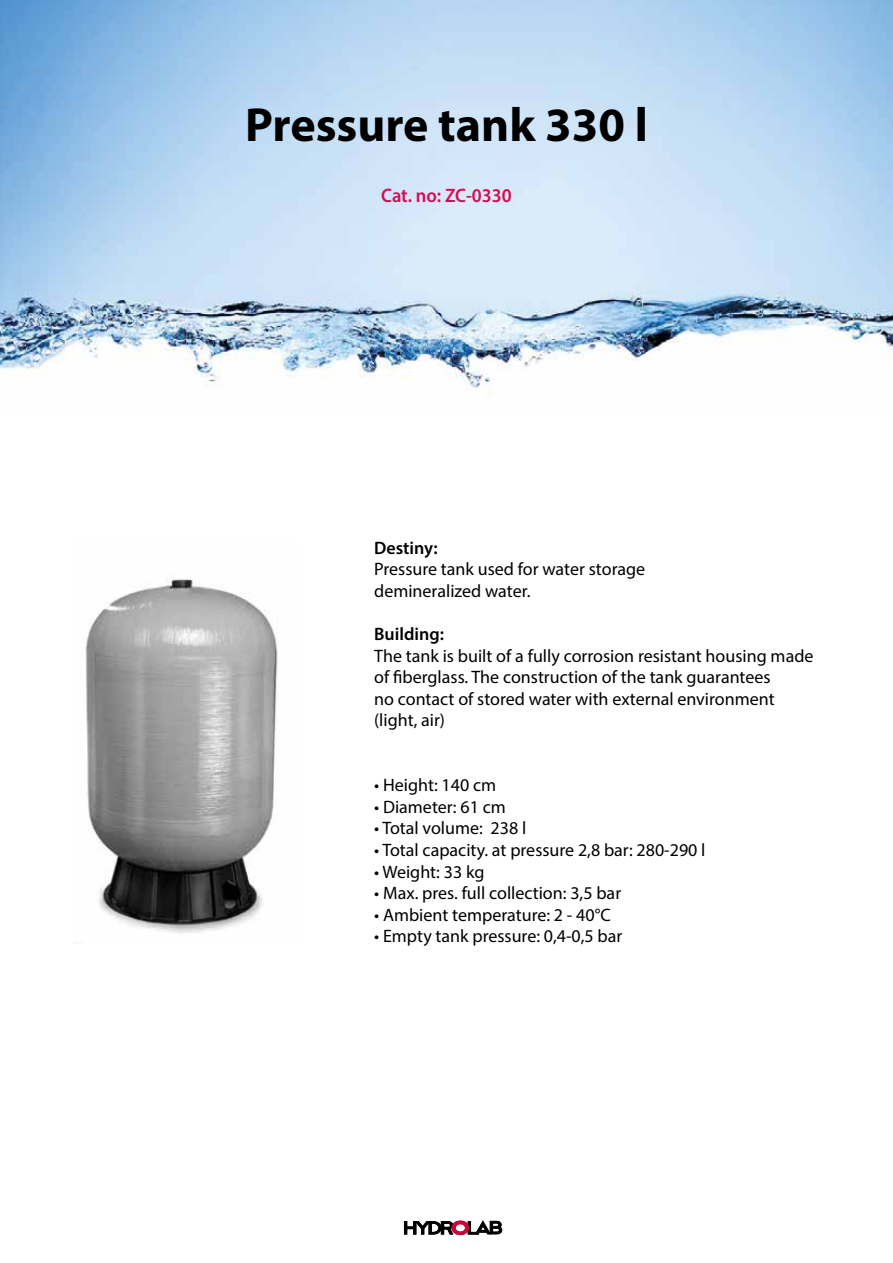
<style>
.page{position:relative;width:893px;height:1263px;background:#fff}
.page>*{position:absolute;margin:0;border:0;box-sizing:border-box;transform-origin:0 0}
.t1{font:700 48px "Myriad Pro";color:#000}
.t2{font:600 19.5px "Myriad Pro";color:#d50c52;scale:.95 1}
.t3{font:18px/21.6px "Myriad Pro";color:#000}
.t4{font:600 18px "Myriad Pro";color:#000}
</style>
<div class="page">
<img style="left:85px;top:576px;width:193px;height:357px">
<svg style="left:404px;top:1220px;width:98px;height:15px"></svg>
<img style="left:0;top:0;width:893px;height:395px">
<h1 class="t1" style="left:245px;top:94px;width:404px">Pressure tank 330 l</h1>
<p class="t2" style="left:381px;top:183px;width:139px">Cat. no: ZC-0330</p>
<p class="t4" style="left:374px;top:536px;width:65px">Destiny:</p>
<p class="t3" style="left:374px;top:558px;width:273px">Pressure tank used for water storage demineralized water.</p>
<p class="t4" style="left:374px;top:622px;width:71px">Building:</p>
<p class="t3" style="left:374px;top:644px;width:441px">The tank is built of a fully corrosion resistant housing made of fiberglass. The construction of the tank guarantees<br>no contact of stored water with external environment (light, air)</p>
<p class="t3" style="left:374px;top:774px;width:123px">• Height: 140 cm</p>
<p class="t3" style="left:374px;top:796px;width:133px">• Diameter: 61 cm</p>
<p class="t3" style="left:374px;top:817px;width:154px">• Total volume: 238 l</p>
<p class="t3" style="left:374px;top:839px;width:333px">• Total capacity. at pressure 2,8 bar: 280-290 l</p>
<p class="t3" style="left:374px;top:860px;width:112px">• Weight: 33 kg</p>
<p class="t3" style="left:374px;top:882px;width:248px">• Max. pres. full collection: 3,5 bar</p>
<p class="t3" style="left:374px;top:904px;width:238px">• Ambient temperature: 2 - 40°C</p>
<p class="t3" style="left:374px;top:925px;width:250px">• Empty tank pressure: 0,4-0,5 bar</p>
</div>
